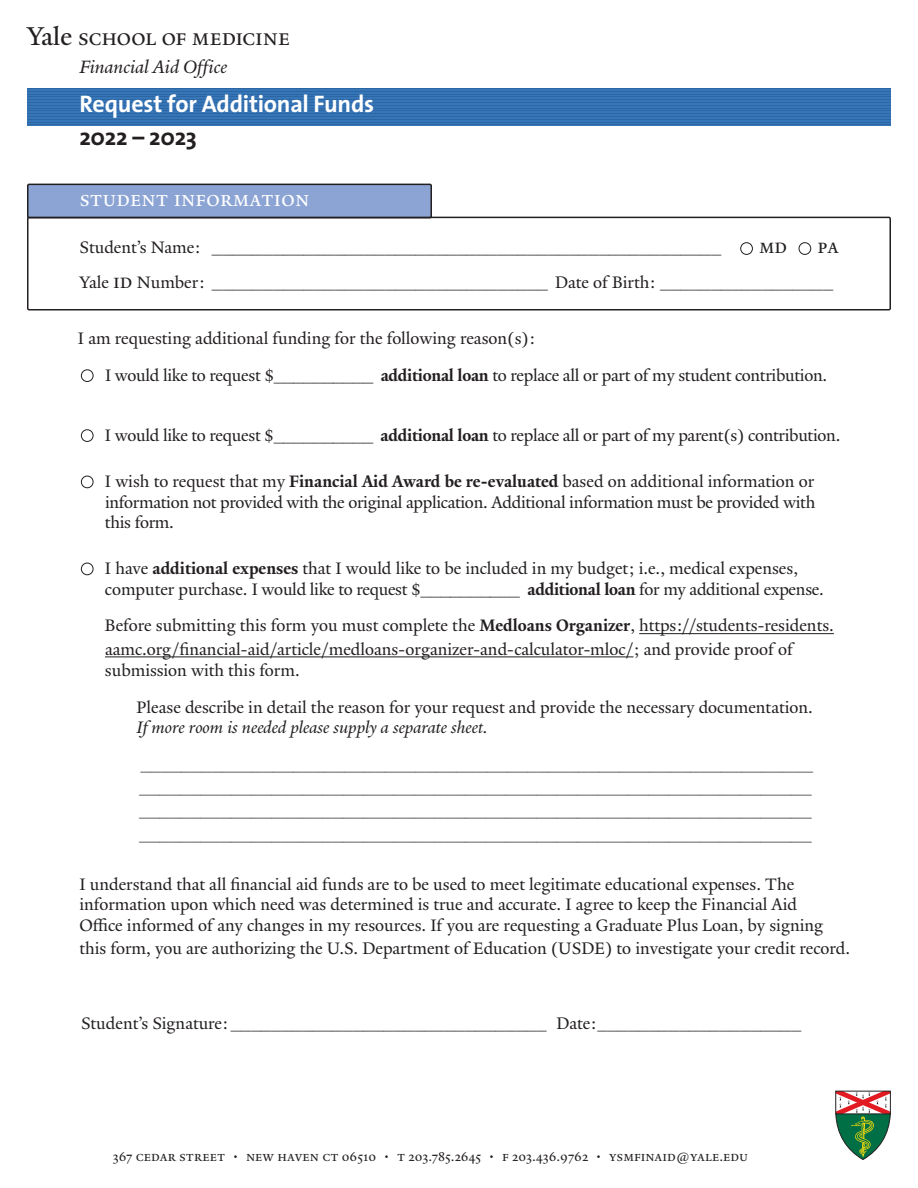
<style>
.page{position:relative;width:918px;height:1188px;background:#fff}
.page>*{position:absolute;margin:0;border:0;box-sizing:border-box;transform-origin:0 0}
.t1{font:700 24px "The Sans";letter-spacing:-.01em;color:#fff}
.t2{font:700 24px "The Sans";letter-spacing:-.015em;color:#231f20}
.t3{font:23.85px "Yale New";letter-spacing:-.015em;color:#231f20}
.t4{font:22.5px "Yale New";color:#fff}
.t5{font:21px "Yale New";color:#231f20}
.t6{font:italic 19.35px "Yale New";letter-spacing:.005em;color:#231f20}
.t7{font:18px/20.2px "Yale New";color:#231f20}
.t8{font:italic 18px/23.2px "Yale New";color:#231f20;text-align:justify}
.t9{font:14.4px "Yale New";color:#231f20}
.s1{font-size:27.9px}
.s2{font-size:21px}
.s3{font-weight:700}
.s4{font-style:italic}
</style>
<div class="page">
<svg style="left:835px;top:1091px;width:56px;height:69px"></svg>
<div style="left:27px;top:88px;width:864px;height:38px;background:#3576b9"></div>
<hr style="left:27px;top:88px;width:864px;height:1px;background:#2e65a3">
<hr style="left:27px;top:91px;width:864px;height:1px;background:#2e65a3">
<hr style="left:27px;top:94px;width:864px;height:1px;background:#2e65a3">
<hr style="left:27px;top:96px;width:864px;height:1px;background:#2e65a3">
<hr style="left:27px;top:99px;width:864px;height:1px;background:#2e65a3">
<hr style="left:27px;top:102px;width:864px;height:1px;background:#2e65a3">
<hr style="left:27px;top:105px;width:864px;height:1px;background:#2e65a3">
<hr style="left:27px;top:108px;width:864px;height:1px;background:#2e65a3">
<hr style="left:27px;top:110px;width:864px;height:1px;background:#2e65a3">
<hr style="left:27px;top:113px;width:864px;height:1px;background:#2e65a3">
<hr style="left:27px;top:116px;width:864px;height:1px;background:#2e65a3">
<hr style="left:27px;top:119px;width:864px;height:1px;background:#2e65a3">
<hr style="left:27px;top:122px;width:864px;height:1px;background:#2e65a3">
<hr style="left:27px;top:124px;width:864px;height:1px;background:#2e65a3">
<hr style="left:639px;top:633px;width:195px;height:1px;background:#231f20">
<hr style="left:105px;top:657px;width:529px;height:1px;background:#231f20">
<div style="left:81px;top:369px;width:12px;height:13px;border:1px solid #231f20;border-radius:50%"></div>
<div style="left:81px;top:429px;width:12px;height:13px;border:1px solid #231f20;border-radius:50%"></div>
<div style="left:81px;top:476px;width:12px;height:12px;border:1px solid #231f20;border-radius:50%"></div>
<div style="left:81px;top:563px;width:12px;height:12px;border:1px solid #231f20;border-radius:50%"></div>
<div style="left:28px;top:184px;width:403px;height:34px;background:#8ba4d4"></div>
<div style="left:27px;top:184px;width:405px;height:34px;border:2px solid #231f20"></div>
<div style="left:27px;top:217px;width:864px;height:93px;border:2px solid #231f20"></div>
<div style="left:740px;top:242px;width:13px;height:13px;border:1px solid #231f20;border-radius:50%"></div>
<div style="left:799px;top:242px;width:12px;height:13px;border:1px solid #231f20;border-radius:50%"></div>
<h2 class="t3" style="left:27px;top:23px;width:265px"><span class="s1">•</span> school of medicine</h2>
<p class="t6" style="left:79px;top:55px;width:149px">Financial Aid Office</p>
<h1 class="t1" style="left:79px;top:84px;width:296px">Request for Additional Funds</h1>
<h1 class="t2" style="left:79px;top:117px;width:119px">2022 – 2023</h1>
<p class="t4" style="left:80px;top:185px;width:232px">Student information</p>
<p class="t7" style="left:79px;top:237px;width:643px">Student’s Name: __________________________________________________</p>
<p class="t5" style="left:759px;top:234px;width:15px">MD</p>
<p class="t5" style="left:818px;top:234px;width:23px">pa</p>
<p class="t7" style="left:79px;top:272px;width:755px">Yale <span class="s2">ID</span> Number: _________________________________ Date of Birth: _________________</p>
<p class="t7" style="left:78px;top:328px;width:459px">I am requesting additional funding for the following reason(s):</p>
<p class="t7" style="left:105px;top:365px;width:724px">I would like to request $__________ <span class="s3">additional loan</span> to replace all or part of my student contribution.</p>
<p class="t7" style="left:105px;top:425px;width:737px">I would like to request $__________ <span class="s3">additional loan</span> to replace all or part of my parent(s) contribution.</p>
<p class="t7" style="left:105px;top:472px;width:711px">I wish to request that my <span class="s3">Financial Aid Award be re-evaluated</span> based on additional information or</p>
<p class="t7" style="left:105px;top:492px;width:712px">information not provided with the original application. Additional information must be provided with this form.</p>
<p class="t7" style="left:105px;top:559px;width:695px">I have <span class="s3">additional expenses</span> that I would like to be included in my budget; i.e., medical expenses,</p>
<p class="t7" style="left:105px;top:579px;width:720px">computer purchase. I would like to request $__________ <span class="s3">additional loan</span> for my additional expense.</p>
<p class="t7" style="left:105px;top:614px;width:730px;line-height:23.2px">Before submitting this form you must complete the <span class="s3">Medloans Organizer</span>, https://students-residents. aamc.org/financial-aid/article/medloans-organizer-and-calculator-mloc/; and provide proof of</p>
<p class="t7" style="left:105px;top:660px;width:196px">submission with this form.</p>
<p class="t7" style="left:136px;top:697px;width:678px">Please describe in detail the reason for your request and provide the necessary documentation.<br><span class="s4">If more room is needed please supply a separate sheet.</span></p>
<p class="t8" style="left:141px;top:753px;width:675px">__________________________________________________________________ __________________________________________________________________ __________________________________________________________________ __________________________________________________________________</p>
<p class="t7" style="left:80px;top:874px;width:716px">I understand that all financial aid funds are to be used to meet legitimate educational expenses. The</p>
<p class="t7" style="left:80px;top:894px;width:719px">information upon which need was determined is true and accurate. I agree to keep the Financial Aid</p>
<p class="t7" style="left:80px;top:913px;width:772px;line-height:23.2px">Office informed of any changes in my resources. If you are requesting a Graduate Plus Loan, by signing this form, you are authorizing the U.S. Department of Education (USDE) to investigate your credit record.</p>
<p class="t7" style="left:81px;top:1013px;width:722px">Student’s Signature:_______________________________ Date:____________________</p>
<p class="t9" style="left:113px;top:1148px;width:637px">367 cedar street • new haven ct 06510 • t 203.785.2645 • f 203.436.9762 • ysmfinaid@yale.edu</p>
</div>
